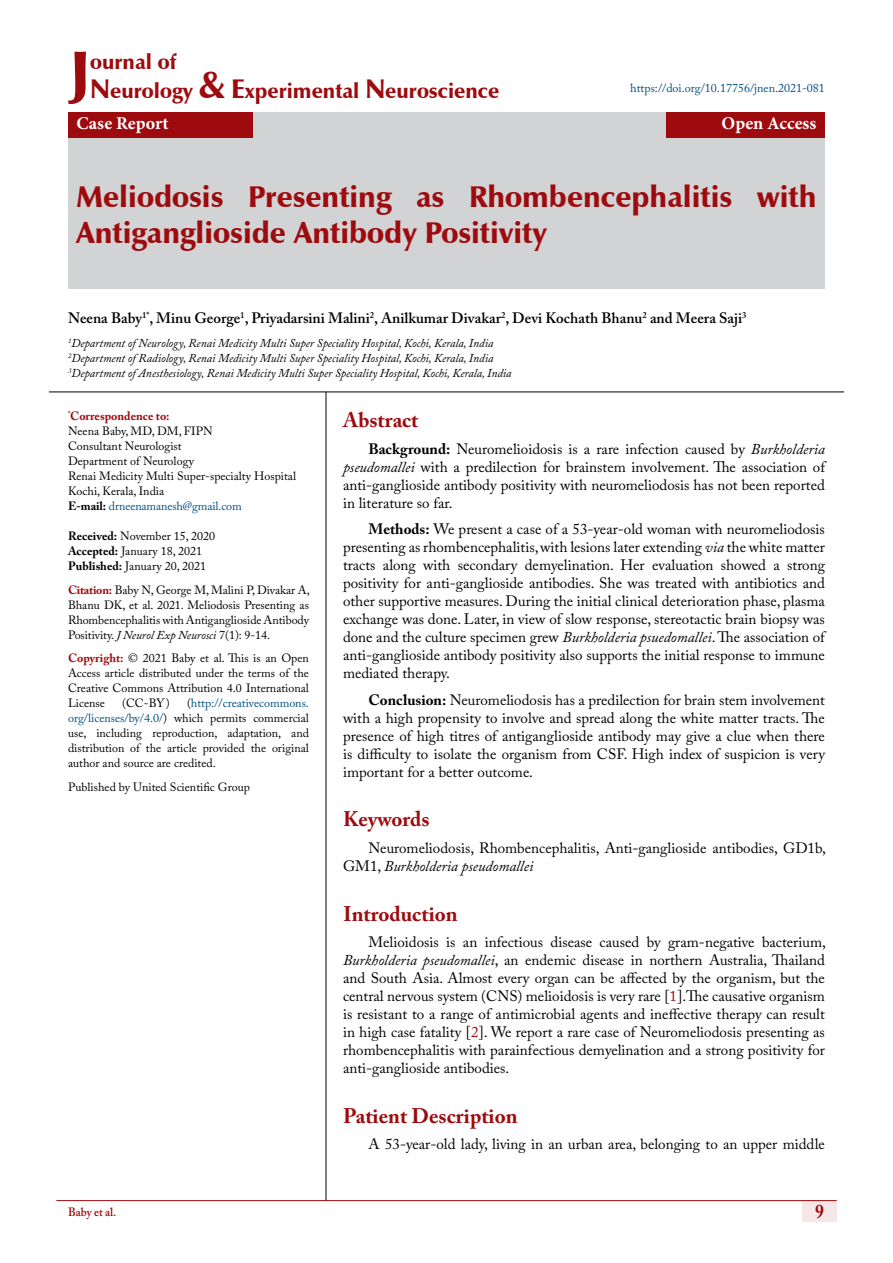
<style>
.page{position:relative;width:893px;height:1263px;background:#fff}
.page>*{position:absolute;margin:0;border:0;box-sizing:border-box;transform-origin:0 0}
.t1{font:900 62.1px "Zapf Humanist 601 BT";color:#9e0b0f}
.t2{font:900 30px/36px "Zapf Humanist 601 BT";color:#9e0b0f}
.t3{font:700 21px "Adobe Caslon Pro";color:#9e0b0f}
.t4{font:900 21px/29.4px "Zapf Humanist 601 BT";color:#9e0b0f}
.t5{font:700 19.5px "Adobe Caslon Pro";color:#9e0b0f;scale:.9 1}
.t6{font:700 18px "Minion Pro";letter-spacing:.005em;color:#fff}
.t7{font:15px/18px "Adobe Caslon Pro";color:#000;text-align:justify}
.t8{font:600 15px "Adobe Caslon Pro";color:#000}
.t9{font:12px/15px "Adobe Caslon Pro";color:#000;text-align:justify}
.t10{font:italic 12px/15px "Adobe Caslon Pro";color:#000}
.t11{font:12px "Adobe Caslon Pro";color:#005082}
.t12{font:600 12px "Adobe Caslon Pro";color:#9e0b0f;scale:.95 1}
.s1{font-size:27px}
.s2{font-size:37.5px}
.s3{font-weight:700;color:#9e0b0f}
.s4{font-weight:700}
.s5{color:#005082}
.s6{font-style:italic}
.s7{color:#9e0b0f}
</style>
<div class="page">
<div style="left:802px;top:1200px;width:35px;height:21px;background:#f5e7e7"></div>
<hr style="left:56px;top:1200px;width:781px;height:1px;background:#9e0b0f">
<div style="left:68px;top:112px;width:757px;height:177px;background:#d1d3d4"></div>
<div style="left:68px;top:112px;width:185px;height:26px;background:#9e0b0f"></div>
<div style="left:666px;top:112px;width:159px;height:26px;background:#9e0b0f"></div>
<hr style="left:326px;top:392px;width:1px;height:808px;background:#000">
<hr style="left:49px;top:392px;width:795px;height:1px;background:#000">
<h1 class="t1" style="left:70px;top:34px;width:22px">J</h1>
<h3 class="t4" style="left:90px;top:47px;width:410px">ournal of<br><span class="s1">N</span>eurology <span class="s2">&amp;</span> <span class="s1">E</span>xperimental <span class="s1">N</span>euroscience</h3>
<p class="t11" style="left:630px;top:81px;width:196px">https://doi.org/10.17756/jnen.2021-081</p>
<p class="t6" style="left:77px;top:111px;width:94px">Case Report</p>
<p class="t6" style="left:721px;top:111px;width:96px">Open Access</p>
<h2 class="t2" style="left:77px;top:179px;width:741px">Meliodosis Presenting as Rhombencephalitis with<br>Antiganglioside Antibody Positivity</h2>
<p class="t8" style="left:68px;top:309px;width:680px">Neena Baby<sup>1*</sup>, Minu George<sup>1</sup>, Priyadarsini Malini<sup>2</sup>, Anilkumar Divakar<sup>2</sup>, Devi Kochath Bhanu<sup>2</sup> and Meera Saji<sup>3</sup></p>
<p class="t10" style="left:68px;top:335px;width:445px"><sup>1</sup>Department of Neurology, Renai Medicity Multi Super Speciality Hospital, Kochi, Kerala, India<br><sup>2</sup>Department of Radiology, Renai Medicity Multi Super Speciality Hospital, Kochi, Kerala, India<br><sup>3</sup>Department of Anesthesiology, Renai Medicity Multi Super Speciality Hospital, Kochi, Kerala, India</p>
<p class="t9" style="left:68px;top:409px;width:230px;text-align:left"><sup>*</sup><span class="s3">Correspondence to:<br></span>Neena Baby, MD, DM, FIPN<br>Consultant Neurologist<br>Department of Neurology<br>Renai Medicity Multi Super-specialty Hospital<br>Kochi, Kerala, India<br><span class="s4">E-mail:</span> <span class="s5">drneenamanesh@gmail.com</span></p>
<p class="t9" style="left:68px;top:529px;width:149px;text-align:left"><span class="s4">Received:</span> November 15, 2020<br><span class="s4">Accepted:</span> January 18, 2021<br><span class="s4">Published:</span> January 20, 2021</p>
<p class="t9" style="left:68px;top:582px;width:243px"><span class="s3">Citation:</span> Baby N, George M, Malini P, Divakar A, Bhanu DK, et al. 2021. Meliodosis Presenting as Rhombencephalitis with Antiganglioside Antibody Positivity. <span class="s6">J Neurol Exp Neurosci</span> 7(1): 9-14.</p>
<p class="t9" style="left:68px;top:651px;width:242px"><span class="s3">Copyright:</span> © 2021 Baby et al. This is an Open Access article distributed under the terms of the Creative Commons Attribution 4.0 International License</p>
<h3 class="t3" style="left:343px;top:408px;width:77px">Abstract</h3>
<p class="t7" style="left:343px;top:440px;width:483px;text-indent:26px"><span class="s4">Background:</span> Neuromelioidosis is a rare infection caused by <span class="s6">Burkholderia pseudomallei</span> with a predilection for brainstem involvement. The association of anti-ganglioside antibody positivity with neuromeliodosis has not been reported in literature so far.</p>
<p class="t7" style="left:343px;top:520px;width:483px;text-indent:26px"><span class="s4">Methods:</span> We present a case of a 53-year-old woman with neuromeliodosis presenting as rhombencephalitis, with lesions later extending <span class="s6">via</span> the white matter tracts along with secondary demyelination. Her evaluation showed a strong positivity for anti-ganglioside antibodies. She was treated with antibiotics and other supportive measures. During the initial clinical deterioration phase, plasma exchange was done. Later, in view of slow response, stereotactic brain biopsy was done and the culture specimen grew <span class="s6">Burkholderia psuedomallei</span>. The association of anti-ganglioside antibody positivity also supports the initial response to immune mediated therapy.</p>
<p class="t7" style="left:343px;top:691px;width:483px;text-indent:26px"><span class="s4">Conclusion:</span> Neuromeliodosis has a predilection for brain stem involvement with a high propensity to involve and spread along the white matter tracts. The presence of high titres of antiganglioside antibody may give a clue when there is difficulty to isolate the organism from CSF. High index of suspicion is very important for a better outcome.</p>
<h3 class="t3" style="left:343px;top:807px;width:88px">Keywords</h3>
<p class="t7" style="left:343px;top:839px;width:484px;text-indent:26px">Neuromeliodosis, Rhombencephalitis, Anti-ganglioside antibodies, GD1b,<br>GM1, <span class="s6">Burkholderia pseudomallei</span></p>
<h3 class="t3" style="left:343px;top:901px;width:116px">Introduction</h3>
<p class="t7" style="left:343px;top:933px;width:484px;text-indent:26px">Melioidosis is an infectious disease caused by gram-negative bacterium, <span class="s6">Burkholderia pseudomallei</span>, an endemic disease in northern Australia, Thailand and South Asia. Almost every organ can be affected by the organism, but the central nervous system (CNS) melioidosis is very rare [<span class="s7">1</span>].The causative organism is resistant to a range of antimicrobial agents and ineffective therapy can result in high case fatality [<span class="s7">2</span>]. We report a rare case of Neuromeliodosis presenting as rhombencephalitis with parainfectious demyelination and a strong positivity for anti-ganglioside antibodies.</p>
<h3 class="t3" style="left:343px;top:1103px;width:176px">Patient Description</h3>
<p class="t7" style="left:369px;top:1135px;width:458px">A 53-year-old lady, living in an urban area, belonging to an upper middle</p>
<p class="t9" style="left:68px;top:696px;width:242px;text-indent:119px">(<span class="s5">http://creativecommons. org/licenses/by/4.0/</span>) which permits commercial use, including reproduction, adaptation, and distribution of the article provided the original author and source are credited.</p>
<p class="t9" style="left:68px;top:779px;width:183px">Published by United Scientific Group</p>
<p class="t9" style="left:122px;top:696px;width:49px">(CC-BY)</p>
<p class="t12" style="left:68px;top:1204px;width:52px">Baby et al.</p>
<h3 class="t5" style="left:815px;top:1200px;width:11px">9</h3>
</div>
